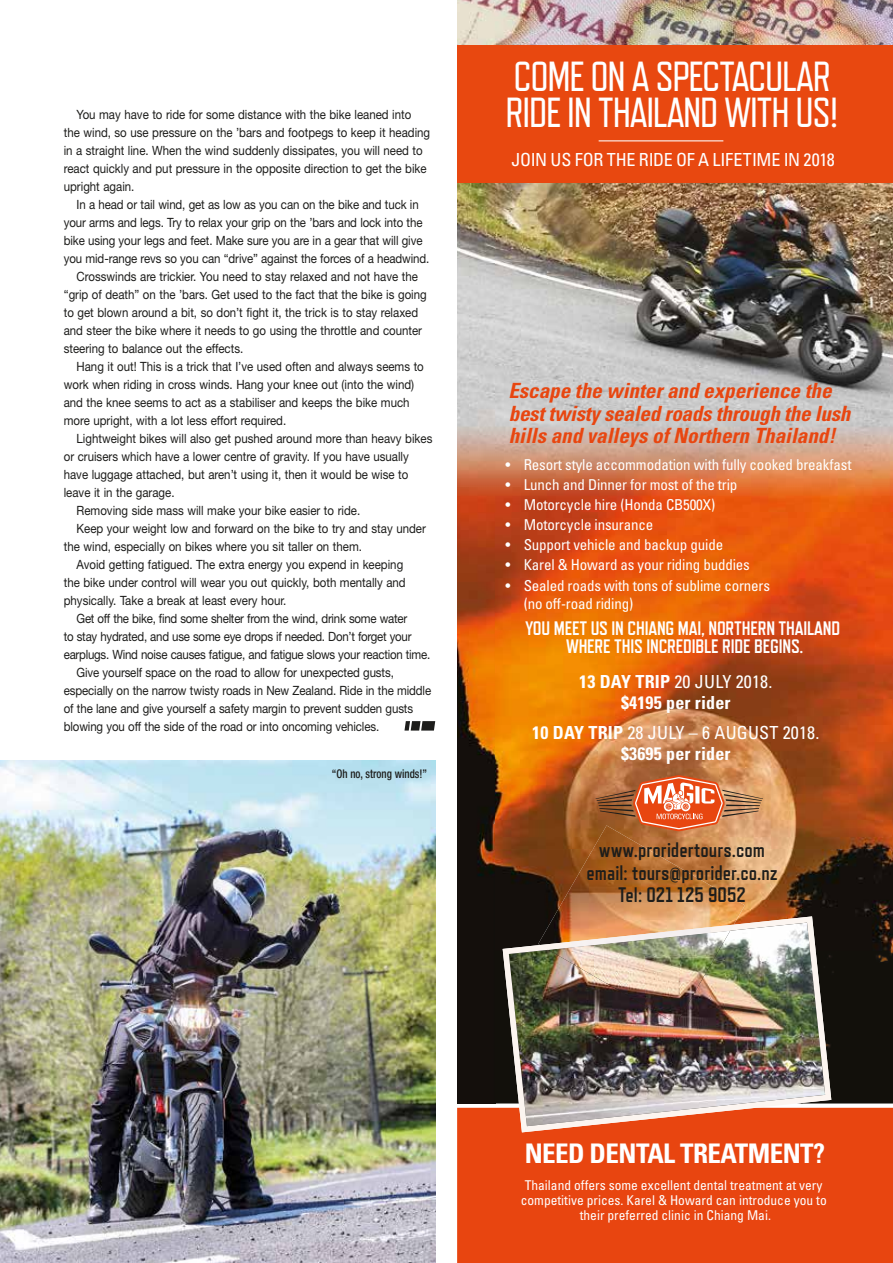
<style>
.page{position:relative;width:893px;height:1263px;background:#fff}
.page>*{position:absolute;margin:0;border:0;box-sizing:border-box;transform-origin:0 0}
.t1{font:42px/36px "Refrigerator Deluxe";letter-spacing:-.03em;color:#fff}
.t2{font:700 condensed 27px "Univers LT Std";letter-spacing:-.02em;color:#fff}
.t3{font:italic 700 condensed 21px/22.5px "Univers LT Std";color:#e84610}
.t4{font:700 21px/22.5px "Refrigerator Deluxe";color:#1d1d1b;text-align:center}
.t5{font:700 19.5px/18px "Refrigerator Deluxe";letter-spacing:-.01em;color:#fff;text-align:center}
.t6{font:700 condensed 18px/21px "Univers LT Std";letter-spacing:.01em;color:#fff;text-align:center}
.t7{font:condensed 18px "Univers LT Std";letter-spacing:-.015em;color:#fff}
.t8{font:condensed 15px/18px "Univers LT Std";letter-spacing:-.01em;color:#fff}
.t9{font:condensed 13.5px/15px "Univers LT Std";color:#fff;text-align:center}
.t10{font:12.75px/18px "Helvetica Neue";color:#1d1d1b;scale:.9 1}
.t11{font:12.75px "Helvetica Neue";letter-spacing:-.02em;color:#1d1d1b;scale:.9 1}
.t12{font:500 condensed 12px "Helvetica Neue";color:#1d1d1b;scale:.9 1}
.s1{font-weight:400}
</style>
<div class="page">
<img style="left:457px;top:511px;width:38px;height:592px">
<img style="left:495px;top:511px;width:398px;height:338px">
<img style="left:495px;top:849px;width:43px;height:102px">
<img style="left:745px;top:849px;width:148px;height:51px">
<img style="left:745px;top:900px;width:148px;height:51px">
<img style="left:495px;top:951px;width:8px;height:152px">
<div style="left:831px;top:951px;width:62px;height:152px;background:#12100b"></div>
<div style="left:457px;top:1108px;width:436px;height:155px;background:#e84510"></div>
<img style="left:457px;top:0;width:436px;height:511px">
<hr style="left:599px;top:140px;width:124px;height:1px;background:#fff">
<svg style="left:595px;top:775px;width:168px;height:56px"></svg>
<img style="left:503px;top:916px;width:328px;height:216px">
<img style="left:538px;top:825px;width:207px;height:120px">
<img style="left:594px;top:950px;width:136px;height:74px">
<img style="left:548px;top:950px;width:46px;height:26px">
<img style="left:540px;top:925px;width:194px;height:25px">
<img style="left:0;top:760px;width:435px;height:503px">
<svg style="left:404px;top:721px;width:31px;height:9px"></svg>
<p class="t10" style="left:64px;top:105px;width:409px;text-indent:13px">You may have to ride for some distance with the bike leaned into the wind, so use pressure on the ’bars and footpegs to keep it heading in a straight line. When the wind suddenly dissipates, you will need to react quickly and put pressure in the opposite direction to get the bike upright again.</p>
<p class="t10" style="left:77px;top:195px;width:382px">In a head or tail wind, get as low as you can on the bike and tuck in</p>
<p class="t10" style="left:64px;top:213px;width:400px">your arms and legs. Try to relax your grip on the ’bars and lock into the</p>
<p class="t10" style="left:64px;top:231px;width:400px">bike using your legs and feet. Make sure you are in a gear that will give</p>
<p class="t10" style="left:64px;top:249px;width:408px">you mid-range revs so you can “drive” against the forces of a headwind.</p>
<p class="t10" style="left:77px;top:267px;width:381px">Crosswinds are trickier. You need to stay relaxed and not have the</p>
<p class="t10" style="left:64px;top:285px;width:405px">“grip of death” on the ’bars. Get used to the fact that the bike is going</p>
<p class="t10" style="left:64px;top:303px;width:395px">to get blown around a bit, so don’t fight it, the trick is to stay relaxed</p>
<p class="t10" style="left:64px;top:321px;width:400px">and steer the bike where it needs to go using the throttle and counter</p>
<p class="t10" style="left:64px;top:339px;width:201px">steering to balance out the effects.</p>
<p class="t10" style="left:77px;top:357px;width:387px">Hang it out! This is a trick that I’ve used often and always seems to</p>
<p class="t10" style="left:64px;top:375px;width:391px">work when riding in cross winds. Hang your knee out (into the wind)</p>
<p class="t10" style="left:64px;top:393px;width:386px">and the knee seems to act as a stabiliser and keeps the bike much</p>
<p class="t10" style="left:64px;top:411px;width:249px">more upright, with a lot less effort required.</p>
<p class="t10" style="left:77px;top:429px;width:397px">Lightweight bikes will also get pushed around more than heavy bikes</p>
<p class="t10" style="left:64px;top:447px;width:385px">or cruisers which have a lower centre of gravity. If you have usually</p>
<p class="t10" style="left:64px;top:465px;width:384px">have luggage attached, but aren’t using it, then it would be wise to</p>
<p class="t10" style="left:64px;top:483px;width:125px">leave it in the garage.</p>
<p class="t10" style="left:77px;top:501px;width:317px">Removing side mass will make your bike easier to ride.</p>
<p class="t10" style="left:77px;top:519px;width:390px">Keep your weight low and forward on the bike to try and stay under</p>
<p class="t10" style="left:64px;top:537px;width:333px">the wind, especially on bikes where you sit taller on them.</p>
<p class="t10" style="left:77px;top:555px;width:364px">Avoid getting fatigued. The extra energy you expend in keeping</p>
<p class="t10" style="left:64px;top:573px;width:381px">the bike under control will wear you out quickly, both mentally and</p>
<p class="t10" style="left:64px;top:591px;width:249px">physically. Take a break at least every hour.</p>
<p class="t11" style="left:77px;top:610px;width:369px">Get off the bike, find some shelter from the wind, drink some water</p>
<p class="t11" style="left:64px;top:628px;width:388px">to stay hydrated, and use some eye drops if needed. Don’t forget your</p>
<p class="t11" style="left:64px;top:646px;width:409px">earplugs. Wind noise causes fatigue, and fatigue slows your reaction time.</p>
<p class="t10" style="left:77px;top:663px;width:354px">Give yourself space on the road to allow for unexpected gusts,</p>
<p class="t10" style="left:64px;top:681px;width:410px">especially on the narrow twisty roads in New Zealand. Ride in the middle</p>
<p class="t10" style="left:64px;top:699px;width:390px">of the lane and give yourself a safety margin to prevent sudden gusts</p>
<p class="t10" style="left:64px;top:717px;width:352px">blowing you off the side of the road or into oncoming vehicles.</p>
<p class="t12" style="left:332px;top:767px;width:107px">“Oh no, strong winds!”</p>
<h1 class="t1" style="left:506px;top:59px;width:335px">COME ON A SPECTACULAR<br>RIDE IN THAILAND WITH US!</h1>
<h3 class="t7" style="left:512px;top:148px;width:325px">JOIN US FOR THE RIDE OF A LIFETIME IN 2018</h3>
<h3 class="t3" style="left:508px;top:380px;width:343px">Escape the winter and experience the best twisty sealed roads through the lush hills and valleys of Northern Thailand!</h3>
<p class="t8" style="left:505px;top:455px;width:348px">• Resort style accommodation with fully cooked breakfast</p>
<p class="t8" style="left:505px;top:475px;width:234px">• Lunch and Dinner for most of the trip</p>
<p class="t8" style="left:505px;top:495px;width:211px">• Motorcycle hire (Honda CB500X)</p>
<p class="t8" style="left:505px;top:516px;width:149px">• Motorcycle insurance</p>
<p class="t8" style="left:505px;top:536px;width:219px">• Support vehicle and backup guide</p>
<p class="t8" style="left:505px;top:556px;width:246px">• Karel &amp; Howard as your riding buddies</p>
<p class="t8" style="left:524px;top:576px;width:248px;text-indent:-18px">• Sealed roads with tons of sublime corners (no off-road riding)</p>
<h3 class="t5" style="left:525px;top:619px;width:316px">YOU MEET US IN CHIANG MAI, NORTHERN THAILAND<br>WHERE THIS INCREDIBLE RIDE BEGINS.</h3>
<h3 class="t6" style="left:579px;top:671px;width:195px">13 DAY TRIP <span class="s1">20 JULY 2018. </span>$4195 per rider</h3>
<h3 class="t6" style="left:532px;top:722px;width:289px">10 DAY TRIP <span class="s1">28 JULY – 6 AUGUST 2018. </span>$3695 per rider</h3>
<h3 class="t4" style="left:587px;top:838px;width:192px">www.proridertours.com email: tours@prorider.co.nz<br>Tel: 021 125 9052</h3>
<h2 class="t2" style="left:525px;top:1137px;width:302px">NEED DENTAL TREATMENT?</h2>
<p class="t9" style="left:521px;top:1177px;width:307px">Thailand offers some excellent dental treatment at very competitive prices. Karel &amp; Howard can introduce you to their preferred clinic in Chiang Mai.</p>
</div>
